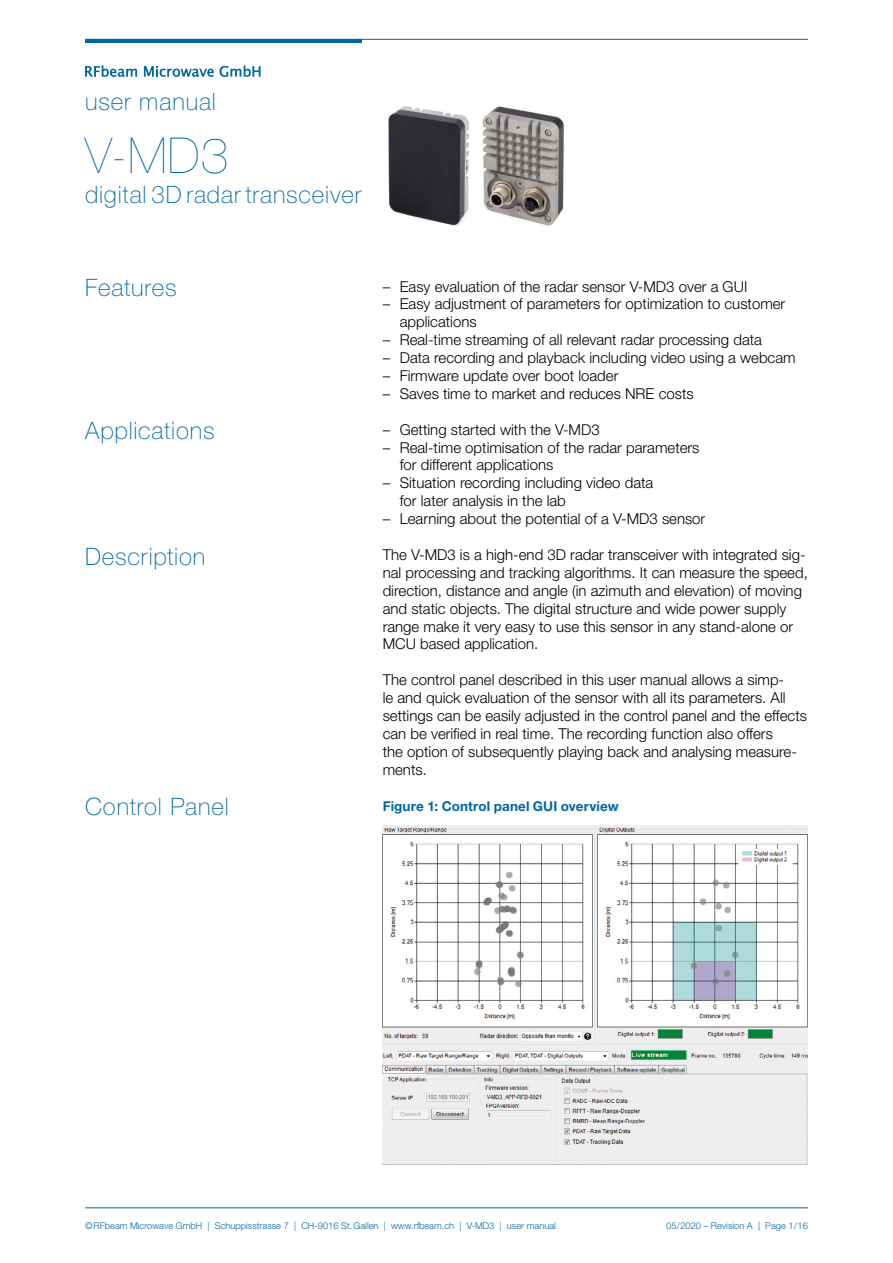
<style>
.page{position:relative;width:893px;height:1263px;background:#fff}
.page>*{position:absolute;margin:0;border:0;box-sizing:border-box;transform-origin:0 0}
.t1{font:200 49.5px "Helvetica Neue LT Std";color:#0067a5}
.t2{font:100 24px "Helvetica Neue LT Std";letter-spacing:.035em;color:#0067a5}
.t3{font:300 15px/17.9px "Helvetica Neue LT Std";color:#000}
.t4{font:700 13.5px "Helvetica Neue LT Std";letter-spacing:.01em;color:#0067a5}
.t5{font:300 9.3px "Helvetica Neue LT Std";color:#0067a5}
</style>
<div class="page">
<hr style="left:85px;top:1207px;width:723px;height:1px;background:#0067a5">
<hr style="left:85px;top:39px;width:723px;height:1px;background:#0067a5">
<hr style="left:85px;top:39px;width:276px;height:4px;background:#0067a5">
<img style="left:388px;top:106px;width:176px;height:120px">
<svg style="left:85px;top:65px;width:52px;height:12px"></svg>
<svg style="left:144px;top:66px;width:70px;height:11px"></svg>
<svg style="left:220px;top:65px;width:41px;height:12px"></svg>
<img style="left:383px;top:825px;width:425px;height:339px">
<h2 class="t2" style="left:85px;top:88px;width:132px">user manual</h2>
<h1 class="t1" style="left:85px;top:127px;width:145px">V-MD3</h1>
<h2 class="t2" style="left:85px;top:181px;width:278px">digital 3D radar transceiver</h2>
<h2 class="t2" style="left:85px;top:274px;width:93px">Features</h2>
<h2 class="t2" style="left:85px;top:417px;width:131px">Applications</h2>
<h2 class="t2" style="left:85px;top:542px;width:122px">Description</h2>
<h2 class="t2" style="left:85px;top:793px;width:145px">Control Panel</h2>
<p class="t3" style="left:383px;top:277px;width:366px">– Easy evaluation of the radar sensor V-MD3 over a GUI</p>
<p class="t3" style="left:400px;top:295px;width:387px;text-indent:-17px">– Easy adjustment of parameters for optimization to customer applications</p>
<p class="t3" style="left:383px;top:331px;width:381px">– Real-time streaming of all relevant radar processing data</p>
<p class="t3" style="left:383px;top:348px;width:414px">– Data recording and playback including video using a webcam</p>
<p class="t3" style="left:383px;top:366px;width:237px">– Firmware update over boot loader</p>
<p class="t3" style="left:383px;top:384px;width:312px">– Saves time to market and reduces NRE costs</p>
<p class="t3" style="left:383px;top:420px;width:219px">– Getting started with the V-MD3</p>
<p class="t3" style="left:400px;top:438px;width:301px;text-indent:-17px">– Real-time optimisation of the radar parameters for different applications</p>
<p class="t3" style="left:400px;top:474px;width:255px;text-indent:-17px">– Situation recording including video data for later analysis in the lab</p>
<p class="t3" style="left:383px;top:510px;width:324px">– Learning about the potential of a V-MD3 sensor</p>
<p class="t3" style="left:383px;top:545px;width:427px">The V-MD3 is a high-end 3D radar transceiver with integrated sig&shy;nal processing and tracking algorithms. It can measure the speed, direction, distance and angle (in azimuth and elevation) of moving and static objects. The digital structure and wide power supply range make it very easy to use this sensor in any stand-alone or MCU based application.</p>
<p class="t3" style="left:383px;top:671px;width:426px">The control panel described in this user manual allows a simp-<br>le and quick evaluation of the sensor with all its parameters. All settings can be easily adjusted in the control panel and the effects can be verified in real time. The recording function also offers<br>the option of subsequently playing back and analysing measure&shy;ments.</p>
<p class="t4" style="left:383px;top:797px;width:238px">Figure 1: Control panel GUI overview</p>
<p class="t5" style="left:85px;top:1220px;width:472px">©RFbeam Microwave GmbH | Schuppisstrasse 7 | CH-9016 St.Gallen | www.rfbeam.ch | V-MD3 | user manual</p>
<p class="t5" style="left:666px;top:1220px;width:143px">05/2020 – Revision A | Page 1/16</p>
</div>
